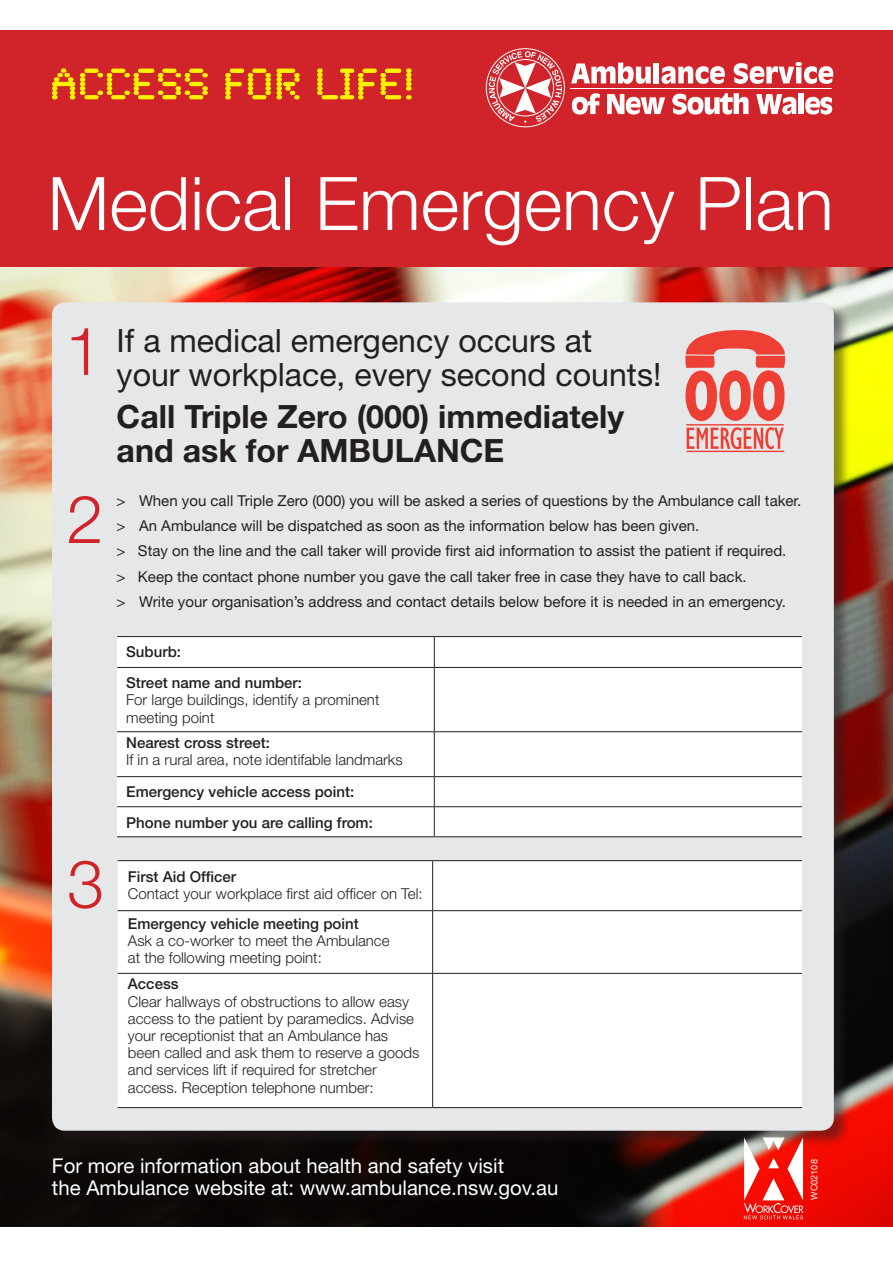
<style>
.page{position:relative;width:893px;height:1263px;background:#fff}
.page>*{position:absolute;margin:0;border:0;box-sizing:border-box;transform-origin:0 0}
.t1{font:300 74.1px "Helvetica Neue";color:#fff}
.t2{font:300 66.6px "Helvetica Neue";color:#d1232a}
.t3{font:32.1px/34.7px "Helvetica Neue";color:#231f20}
.t4{font:700 32.1px/34.7px "Helvetica Neue";color:#231f20}
.t5{font:20.4px/21.5px "Helvetica Neue";color:#fff}
.t6{font:300 15px/17.1px "Helvetica Neue";color:#231f20}
.t7{font:15px "Helvetica Neue";color:#231f20}
.t8{font:500 15px "Helvetica Neue";color:#231f20}
.t9{font:9.15px "Helvetica Neue";color:#fff}
.s1{font-weight:500}
</style>
<div class="page">
<img style="left:0;top:267px;width:893px;height:959px">
<div style="left:0;top:30px;width:893px;height:237px;background:#d1232a"></div>
<svg style="left:52px;top:68px;width:156px;height:31px"></svg>
<svg style="left:225px;top:69px;width:75px;height:30px"></svg>
<svg style="left:317px;top:68px;width:95px;height:31px"></svg>
<div style="left:52px;top:303px;width:805px;height:853px;background:#231f20;opacity:.5"></div>
<div style="left:52px;top:302px;width:782px;height:829px;background:#e6e7e9;border-radius:13px"></div>
<div style="left:117px;top:637px;width:685px;height:199px;background:#fff"></div>
<hr style="left:117px;top:636px;width:317px;height:1px;background:#231f20">
<hr style="left:434px;top:636px;width:368px;height:1px;background:#231f20">
<hr style="left:434px;top:637px;width:1px;height:30px;background:#231f20">
<hr style="left:117px;top:667px;width:317px;height:1px;background:#231f20">
<hr style="left:434px;top:667px;width:368px;height:1px;background:#231f20">
<hr style="left:434px;top:668px;width:1px;height:63px;background:#231f20">
<hr style="left:117px;top:731px;width:317px;height:1px;background:#231f20">
<hr style="left:434px;top:731px;width:368px;height:1px;background:#231f20">
<hr style="left:434px;top:732px;width:1px;height:44px;background:#231f20">
<hr style="left:117px;top:776px;width:317px;height:1px;background:#231f20">
<hr style="left:434px;top:776px;width:368px;height:1px;background:#231f20">
<hr style="left:117px;top:806px;width:317px;height:1px;background:#231f20">
<hr style="left:434px;top:806px;width:368px;height:1px;background:#231f20">
<svg style="left:434px;top:777px;width:1px;height:59px"></svg>
<hr style="left:117px;top:836px;width:317px;height:1px;background:#231f20">
<hr style="left:434px;top:836px;width:368px;height:1px;background:#231f20">
<div style="left:118px;top:861px;width:684px;height:246px;background:#fff"></div>
<hr style="left:118px;top:860px;width:315px;height:1px;background:#231f20">
<hr style="left:433px;top:860px;width:369px;height:1px;background:#231f20">
<hr style="left:432px;top:861px;width:1px;height:49px;background:#231f20">
<hr style="left:118px;top:910px;width:315px;height:1px;background:#231f20">
<hr style="left:433px;top:910px;width:369px;height:1px;background:#231f20">
<hr style="left:432px;top:911px;width:1px;height:62px;background:#231f20">
<hr style="left:118px;top:973px;width:315px;height:1px;background:#231f20">
<hr style="left:433px;top:973px;width:369px;height:1px;background:#231f20">
<hr style="left:432px;top:974px;width:1px;height:133px;background:#231f20">
<hr style="left:118px;top:1107px;width:315px;height:1px;background:#231f20">
<hr style="left:433px;top:1107px;width:369px;height:1px;background:#231f20">
<hr style="left:686px;top:451px;width:98px;height:1px;background:#ee3f34">
<svg style="left:685px;top:330px;width:100px;height:119px"></svg>
<svg style="left:489px;top:51px;width:73px;height:72px"></svg>
<svg style="left:571px;top:63px;width:80px;height:21px"></svg>
<div style="left:654px;top:63px;width:5px;height:20px;background:#fff"></div>
<svg style="left:661px;top:66px;width:64px;height:18px"></svg>
<svg style="left:734px;top:62px;width:99px;height:22px"></svg>
<svg style="left:572px;top:93px;width:28px;height:22px"></svg>
<svg style="left:607px;top:94px;width:58px;height:21px"></svg>
<svg style="left:672px;top:93px;width:76px;height:22px"></svg>
<svg style="left:756px;top:94px;width:40px;height:21px"></svg>
<div style="left:798px;top:93px;width:6px;height:21px;background:#fff"></div>
<svg style="left:805px;top:97px;width:27px;height:18px"></svg>
<hr style="left:570px;top:88px;width:262px;height:1px;background:#fff">
<div style="left:486px;top:48px;width:79px;height:79px;border:1px solid #fff;border-radius:50%"></div>
<svg style="left:744px;top:1137px;width:60px;height:82px"></svg>
<p class="t1" style="left:48px;top:158px;width:788px">Medical Emergency Plan</p>
<p class="t2" style="left:65px;top:310px;width:38px">1</p>
<p class="t3" style="left:117px;top:322px;width:546px">If a medical emergency occurs at your workplace, every second counts!</p>
<p class="t4" style="left:117px;top:398px;width:509px">Call Triple Zero (000) immediately and ask for AMBULANCE</p>
<p class="t7" style="left:116px;top:491px;width:686px">&gt; When you call Triple Zero (000) you will be asked a series of questions by the Ambulance call taker.</p>
<p class="t7" style="left:116px;top:517px;width:584px">&gt; An Ambulance will be dispatched as soon as the information below has been given.</p>
<p class="t7" style="left:116px;top:542px;width:671px">&gt; Stay on the line and the call taker will provide first aid information to assist the patient if required.</p>
<p class="t7" style="left:116px;top:568px;width:632px">&gt; Keep the contact phone number you gave the call taker free in case they have to call back.</p>
<p class="t7" style="left:116px;top:593px;width:671px">&gt; Write your organisation’s address and contact details below before it is needed in an emergency.</p>
<p class="t8" style="left:126px;top:643px;width:56px">Suburb:</p>
<p class="t6" style="left:126px;top:674px;width:255px"><span class="s1">Street name and number:<br></span>For large buildings, identify a prominent meeting point</p>
<p class="t6" style="left:126px;top:733px;width:278px"><span class="s1">Nearest cross street:<br></span>If in a rural area, note identifable landmarks</p>
<p class="t8" style="left:126px;top:783px;width:229px">Emergency vehicle access point:</p>
<p class="t8" style="left:126px;top:813px;width:248px">Phone number you are calling from:</p>
<p class="t2" style="left:67px;top:843px;width:38px">3</p>
<p class="t6" style="left:128px;top:867px;width:296px"><span class="s1">First Aid Officer<br></span>Contact your workplace first aid officer on Tel:</p>
<p class="t6" style="left:128px;top:914px;width:263px"><span class="s1">Emergency vehicle meeting point<br></span>Ask a co-worker to meet the Ambulance at the following meeting point:</p>
<p class="t6" style="left:128px;top:975px;width:293px"><span class="s1">Access<br></span>Clear hallways of obstructions to allow easy access to the patient by paramedics. Advise your receptionist that an Ambulance has been called and ask them to reserve a goods and services lift if required for stretcher access. Reception telephone number:</p>
<p class="t2" style="left:67px;top:479px;width:38px">2</p>
<p class="t5" style="left:52px;top:1155px;width:508px">For more information about health and safety visit<br>the Ambulance website at: www.ambulance.nsw.gov.au</p>
<p class="t9" style="left:809px;top:1200px;width:42px;rotate:-90deg">WC02108</p>
</div>
